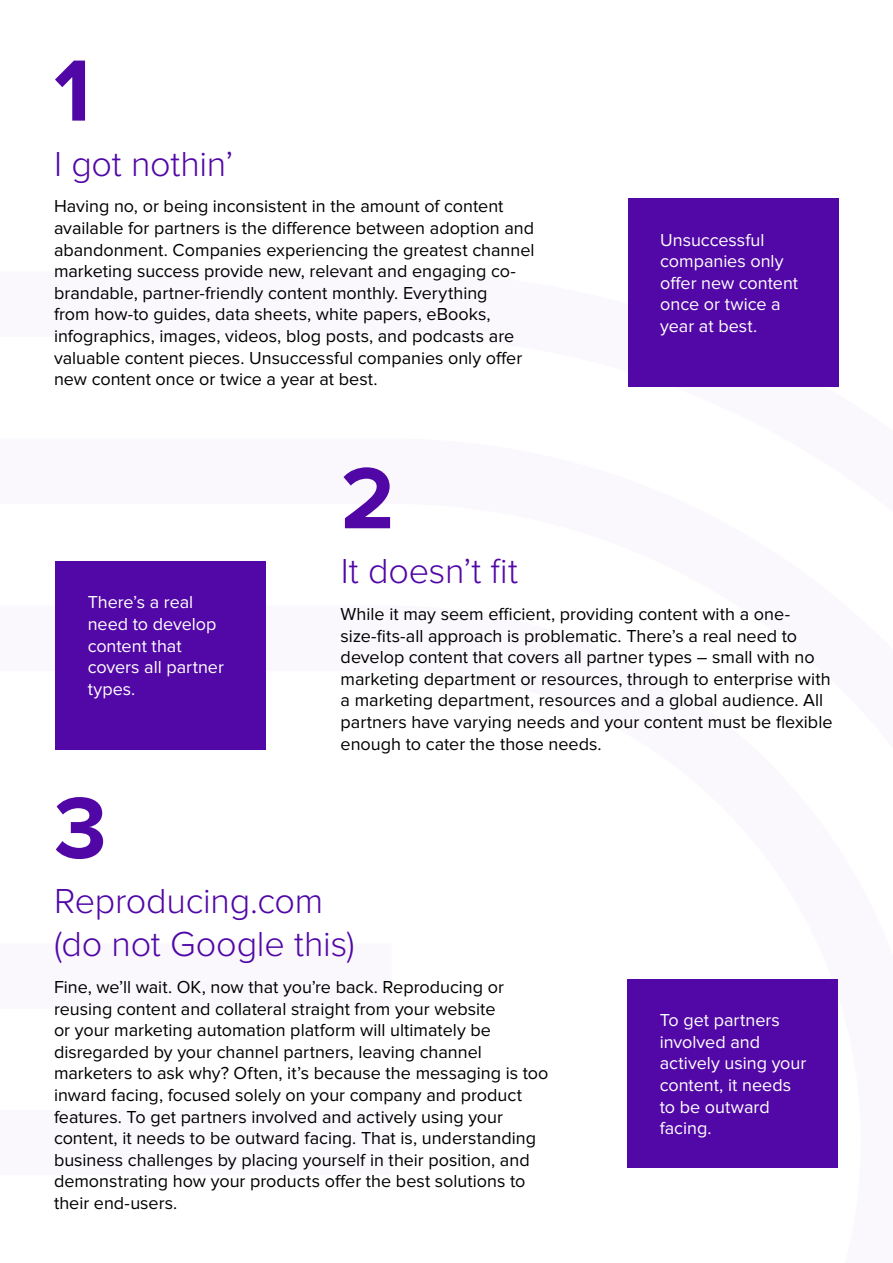
<style>
.page{position:relative;width:893px;height:1263px;background:#fff}
.page>*{position:absolute;margin:0;border:0;box-sizing:border-box;transform-origin:0 0}
.t1{font:700 90px "Proxima Nova";color:#5107a6}
.t2{font:300 36px/43.2px "Proxima Nova";letter-spacing:-.01em;color:#5107a6}
.t3{font:18px/21.6px "Proxima Nova";color:#000}
.t4{font:18px/21.6px "Proxima Nova";color:#fff}
</style>
<div class="page">
<div style="left:628px;top:198px;width:210px;height:189px;background:#5208a6"></div>
<div style="left:56px;top:561px;width:210px;height:189px;background:#5208a6"></div>
<div style="left:628px;top:979px;width:210px;height:188px;background:#5208a6"></div>
<h1 class="t1" style="left:54px;top:23px;width:38px">1</h1>
<h2 class="t2" style="left:54px;top:140px;width:181px">I got nothin’</h2>
<p class="t3" style="left:54px;top:196px;width:482px">Having no, or being inconsistent in the amount of content available for partners is the difference between adoption and abandonment. Companies experiencing the greatest channel marketing success provide new, relevant and engaging co&shy;brandable, partner-friendly content monthly. Everything<br>from how-to guides, data sheets, white papers, eBooks, infographics, images, videos, blog posts, and podcasts are valuable content pieces. Unsuccessful companies only offer new content once or twice a year at best.</p>
<h1 class="t1" style="left:341px;top:431px;width:55px">2</h1>
<h2 class="t2" style="left:341px;top:548px;width:179px">It doesn’t fit</h2>
<p class="t4" style="left:660px;top:229px;width:140px">Unsuccessful companies only offer new content once or twice a year at best.</p>
<p class="t4" style="left:88px;top:592px;width:138px">There’s a real need to develop content that covers all partner types.</p>
<h1 class="t1" style="left:54px;top:761px;width:54px">3</h1>
<p class="t3" style="left:341px;top:603px;width:493px">While it may seem efficient, providing content with a one&shy;size-fits-all approach is problematic. There’s a real need to develop content that covers all partner types – small with no marketing department or resources, through to enterprise with a marketing department, resources and a global audience. All partners have varying needs and your content must be flexible enough to cater the those needs.</p>
<h2 class="t2" style="left:54px;top:877px;width:302px">Reproducing.com (do not Google this)</h2>
<p class="t3" style="left:54px;top:976px;width:496px">Fine, we’ll wait. OK, now that you’re back. Reproducing or reusing content and collateral straight from your website<br>or your marketing automation platform will ultimately be disregarded by your channel partners, leaving channel marketers to ask why? Often, it’s because the messaging is too inward facing, focused solely on your company and product features. To get partners involved and actively using your content, it needs to be outward facing. That is, understanding business challenges by placing yourself in their position, and demonstrating how your products offer the best solutions to their end-users.</p>
<p class="t4" style="left:660px;top:1010px;width:148px">To get partners involved and actively using your content, it needs to be outward facing.</p>
</div>
